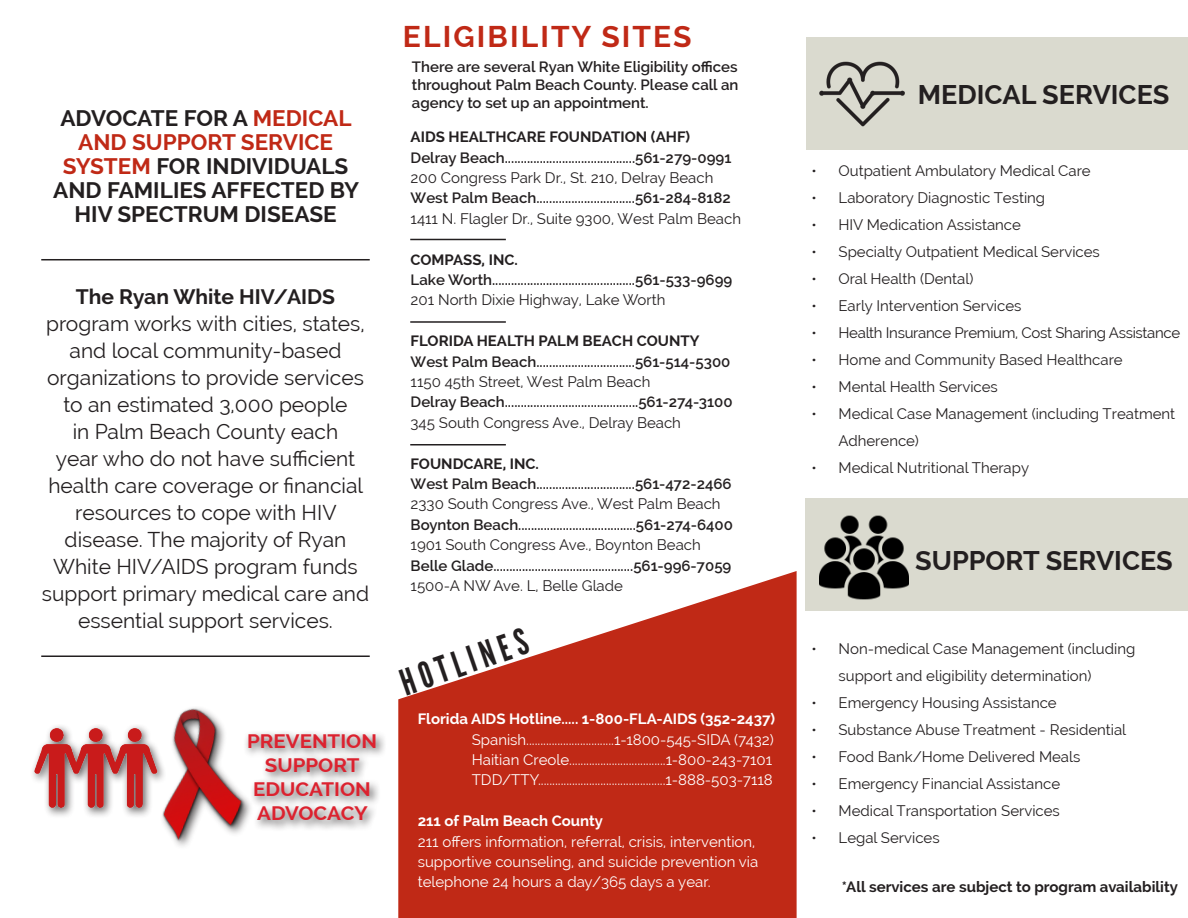
<style>
.page{position:relative;width:1188px;height:918px;background:#fff}
.page>*{position:absolute;margin:0;border:0;box-sizing:border-box;transform-origin:0 0}
.Title_Heading{font:36px "League Gothic";color:#231f20}
.Title_Heading-2{font:700 30px "Raleway";letter-spacing:.07em;color:#c02916}
.Body_Text{font:700 27px "Raleway";color:#231f20}
.Body_Text-2{font:700 22.5px/24px "Raleway";color:#231f20;text-align:center}
.Body_Text-3{font:21px/27px "Raleway";color:#231f20;text-align:center}
.Body_Text-4{font:700 19.5px "Raleway";color:#dc222f;scale:1.05 1}
.Body_Text-5{font:15px/27px "Raleway";color:#231f20}
.Body_Text-6{font:600 15px/18px "Raleway";color:#231f20;text-align:justify}
.Body_Text-7{font:15px/20.4px "Raleway";color:#fff}
.Body_Text-8{font:700 15px "Raleway";color:#231f20}
.Body_Text-9{font:700 15px "Raleway";color:#fff}
.Body_Text-10{font:15px "Raleway";letter-spacing:-.02em;color:#231f20}
.s1{color:#c02916}
.s2{font-weight:700}
</style>
<div class="page">
<div style="left:806px;top:38px;width:382px;height:112px;background:#dadacf"></div>
<div style="left:805px;top:498px;width:383px;height:113px;background:#dadacf"></div>
<svg style="left:398px;top:571px;width:399px;height:347px;fill:#c02916"></svg>
<img style="left:819px;top:61px;width:86px;height:66px">
<img style="left:819px;top:515px;width:90px;height:85px">
<hr style="left:410px;top:239px;width:96px;height:1px;background:#231f20">
<hr style="left:410px;top:321px;width:96px;height:2px;background:#231f20">
<hr style="left:410px;top:444px;width:96px;height:2px;background:#231f20">
<img style="left:162px;top:708px;width:81px;height:138px">
<hr style="left:41px;top:259px;width:329px;height:1px;background:#231f20">
<hr style="left:41px;top:656px;width:329px;height:1px;background:#231f20">
<div style="left:30px;top:724px;width:138px;height:94px;background:#231f20;opacity:.75"></div>
<img style="left:34px;top:728px;width:124px;height:80px">
<div style="left:243px;top:729px;width:144px;height:103px;background:#231f20;opacity:.75"></div>
<p class="Body_Text-2" style="left:53px;top:106px;width:307px">ADVOCATE FOR A <span class="s1">MEDICAL<br>AND SUPPORT SERVICE<br>SYSTEM</span> FOR INDIVIDUALS<br>AND FAMILIES AFFECTED BY<br>HIV SPECTRUM DISEASE</p>
<p class="Body_Text-3" style="left:42px;top:283px;width:329px"><span class="s2">The Ryan White HIV/AIDS </span>program works with cities, states, and local community-based organizations to provide services to an estimated 3,000 people<br>in Palm Beach County each<br>year who do not have sufficient health care coverage or financial resources to cope with HIV disease. The majority of Ryan<br>White HIV/AIDS program funds support primary medical care and essential support services.</p>
<p class="Body_Text-4" style="left:247px;top:730px;width:125px">PREVENTION</p>
<p class="Body_Text-4" style="left:265px;top:754px;width:92px">SUPPORT</p>
<p class="Body_Text-4" style="left:253px;top:778px;width:114px">EDUCATION</p>
<p class="Body_Text-4" style="left:257px;top:802px;width:107px">ADVOCACY</p>
<p class="Title_Heading-2" style="left:403px;top:19px;width:290px">ELIGIBILITY SITES</p>
<p class="Body_Text-6" style="left:412px;top:58px;width:328px">There are several Ryan White Eligibility offices throughout Palm Beach County. Please call an agency to set up an appointment.</p>
<p class="Body_Text-8" style="left:411px;top:128px;width:281px">AIDS HEALTHCARE FOUNDATION (AHF)</p>
<p class="Body_Text-6" style="left:411px;top:148px;width:322px">Delray Beach.........................................561-279-0991</p>
<p class="Body_Text-5" style="left:411px;top:164px;width:304px">200 Congress Park Dr., St. 210, Delray Beach</p>
<p class="Body_Text-6" style="left:411px;top:189px;width:322px">West Palm Beach...............................561-284-8182</p>
<p class="Body_Text-5" style="left:411px;top:205px;width:332px">1411 N. Flagler Dr., Suite 9300, West Palm Beach</p>
<p class="Body_Text-8" style="left:411px;top:251px;width:109px">COMPASS, INC.</p>
<p class="Body_Text-6" style="left:411px;top:271px;width:323px">Lake Worth.............................................561-533-9699</p>
<p class="Body_Text-5" style="left:411px;top:287px;width:256px">201 North Dixie Highway, Lake Worth</p>
<p class="Body_Text-8" style="left:411px;top:332px;width:290px">FLORIDA HEALTH PALM BEACH COUNTY</p>
<p class="Body_Text-6" style="left:411px;top:352px;width:321px">West Palm Beach...............................561-514-5300</p>
<p class="Body_Text-5" style="left:411px;top:368px;width:241px">1150 45th Street, West Palm Beach</p>
<p class="Body_Text-6" style="left:411px;top:393px;width:324px">Delray Beach..........................................561-274-3100</p>
<p class="Body_Text-5" style="left:411px;top:409px;width:272px">345 South Congress Ave., Delray Beach</p>
<p class="Body_Text-8" style="left:411px;top:455px;width:130px">FOUNDCARE, INC.</p>
<p class="Body_Text-6" style="left:411px;top:475px;width:322px">West Palm Beach...............................561-472-2466</p>
<p class="Body_Text-5" style="left:411px;top:491px;width:312px">2330 South Congress Ave., West Palm Beach</p>
<p class="Body_Text-6" style="left:411px;top:516px;width:324px">Boynton Beach.....................................561-274-6400</p>
<p class="Body_Text-5" style="left:411px;top:531px;width:292px">1901 South Congress Ave., Boynton Beach</p>
<p class="Body_Text-6" style="left:411px;top:556px;width:322px">Belle Glade............................................561-996-7059</p>
<p class="Body_Text-5" style="left:411px;top:572px;width:214px">1500-A NW Ave. L, Belle Glade</p>
<p class="Title_Heading" style="left:395px;top:663px;width:134px;rotate:-19deg">HOTLINES</p>
<p class="Body_Text-9" style="left:418px;top:710px;width:359px">Florida AIDS Hotline..... 1-800-FLA-AIDS (352-2437)</p>
<p class="Body_Text-7" style="left:472px;top:729px;width:304px">Spanish...............................1-1800-545-SIDA (7432)</p>
<p class="Body_Text-7" style="left:472px;top:749px;width:302px">Haitian Creole..................................1-800-243-7101</p>
<p class="Body_Text-7" style="left:472px;top:770px;width:303px">TDD/TTY.............................................1-888-503-7118</p>
<p class="Body_Text-9" style="left:418px;top:812px;width:187px">211 of Palm Beach County</p>
<p class="Body_Text-7" style="left:418px;top:831px;width:342px">211 offers information, referral, crisis, intervention, supportive counseling, and suicide prevention via telephone 24 hours a day/365 days a year.</p>
<p class="Body_Text" style="left:918px;top:79px;width:253px">MEDICAL SERVICES</p>
<p class="Body_Text-5" style="left:812px;top:157px;width:281px">• Outpatient Ambulatory Medical Care</p>
<p class="Body_Text-5" style="left:812px;top:184px;width:235px">• Laboratory Diagnostic Testing</p>
<p class="Body_Text-5" style="left:812px;top:211px;width:211px">• HIV Medication Assistance</p>
<p class="Body_Text-5" style="left:812px;top:238px;width:290px">• Specialty Outpatient Medical Services</p>
<p class="Body_Text-5" style="left:812px;top:265px;width:164px">• Oral Health (Dental)</p>
<p class="Body_Text-5" style="left:812px;top:292px;width:212px">• Early Intervention Services</p>
<p class="Body_Text-10" style="left:812px;top:324px;width:370px">• Health Insurance Premium, Cost Sharing Assistance</p>
<p class="Body_Text-5" style="left:812px;top:346px;width:313px">• Home and Community Based Healthcare</p>
<p class="Body_Text-5" style="left:812px;top:373px;width:188px">• Mental Health Services</p>
<p class="Body_Text-5" style="left:838px;top:400px;width:338px;text-indent:-27px">• Medical Case Management (including Treatment<br>Adherence)</p>
<p class="Body_Text-5" style="left:812px;top:454px;width:219px">• Medical Nutritional Therapy</p>
<p class="Body_Text" style="left:915px;top:545px;width:259px">SUPPORT SERVICES</p>
<p class="Body_Text-5" style="left:838px;top:635px;width:298px;text-indent:-27px">• Non-medical Case Management (including support and eligibility determination)</p>
<p class="Body_Text-5" style="left:812px;top:689px;width:247px">• Emergency Housing Assistance</p>
<p class="Body_Text-5" style="left:812px;top:716px;width:316px">• Substance Abuse Treatment - Residential</p>
<p class="Body_Text-5" style="left:812px;top:743px;width:270px">• Food Bank/Home Delivered Meals</p>
<p class="Body_Text-5" style="left:812px;top:770px;width:250px">• Emergency Financial Assistance</p>
<p class="Body_Text-5" style="left:812px;top:797px;width:250px">• Medical Transportation Services</p>
<p class="Body_Text-5" style="left:812px;top:824px;width:130px">• Legal Services</p>
<p class="Body_Text-8" style="left:842px;top:878px;width:337px">*All services are subject to program availability</p>
</div>
